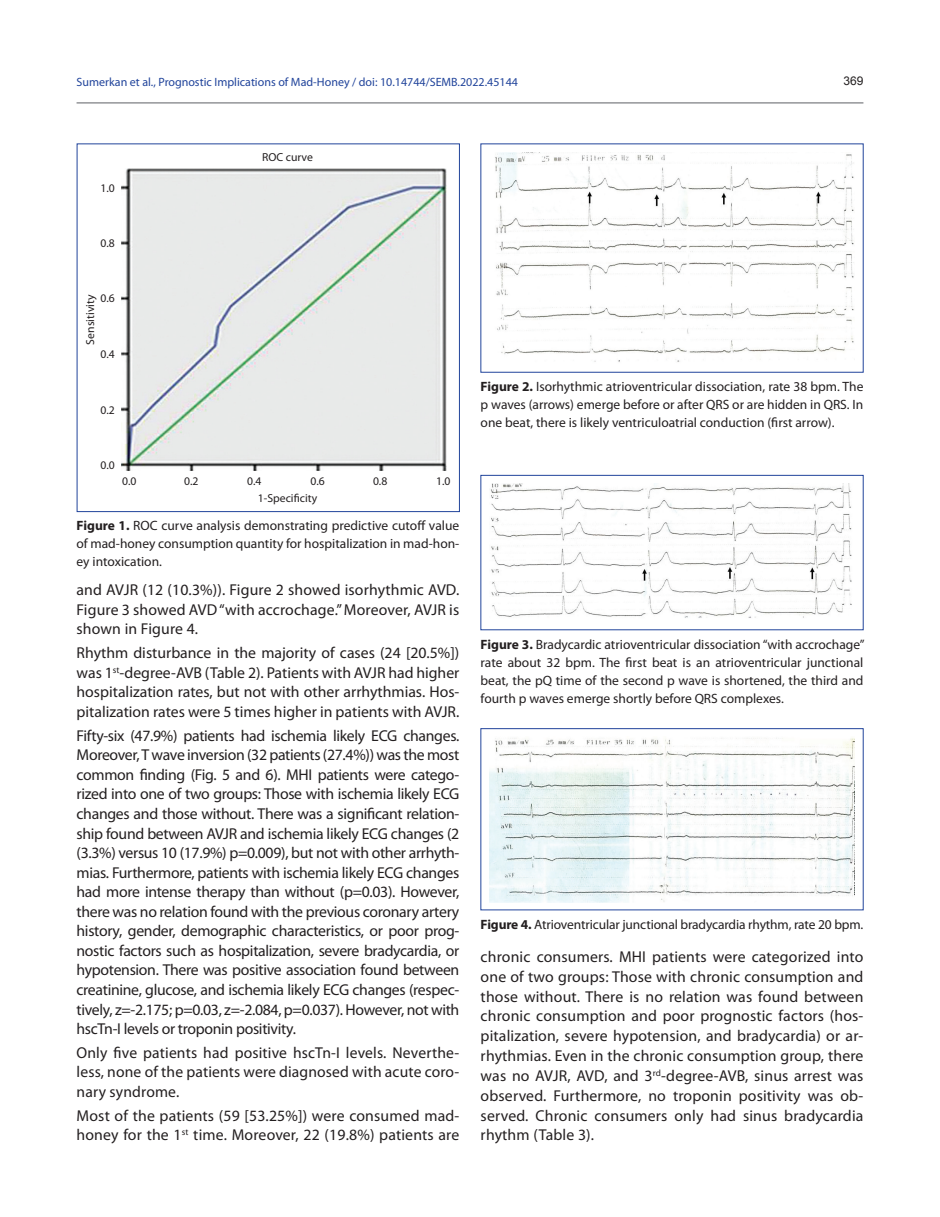
<style>
.page{position:relative;width:940px;height:1217px;background:#fff}
.page>*{position:absolute;margin:0;border:0;box-sizing:border-box;transform-origin:0 0}
.ana_metin_bosluksuz{font:15.75px/19.5px "Myriad Pro";letter-spacing:.01em;color:#231f20;text-align:justify}
.ana_metin_bosluksuz-2{font:13.5px/18px "Myriad Pro";color:#231f20;text-align:justify}
.t1{font:12px "Myriad Pro";color:#21449b}
.t2{font:12px "Arial";color:#231f20}
.ana_metin_bosluksuz-3{font:11.7px "Myriad Pro";color:#231f20}
.ana_metin_bosluksuz-4{font:11.55px "Myriad Pro";color:#231f20}
.s1{font-weight:700}
</style>
<div class="page">
<hr style="left:77px;top:102px;width:786px;height:2px;background:#939598">
<img style="left:122px;top:168px;width:324px;height:302px">
<img style="left:495px;top:152px;width:359px;height:210px">
<div style="left:480px;top:475px;width:383px;height:155px;border:1px solid #21449b"></div>
<img style="left:490px;top:483px;width:362px;height:135px">
<div style="left:480px;top:728px;width:383px;height:181px;border:1px solid #21449b"></div>
<img style="left:489px;top:738px;width:365px;height:164px">
<p class="t1" style="left:77px;top:74px;width:443px">Sumerkan et al., Prognostic Implications of Mad-Honey / doi: 10.14744/SEMB.2022.45144</p>
<p class="t2" style="left:843px;top:73px;width:22px">369</p>
<p class="ana_metin_bosluksuz-3" style="left:101px;top:181px;width:16px">1.0</p>
<p class="ana_metin_bosluksuz-3" style="left:101px;top:236px;width:16px">0.8</p>
<p class="ana_metin_bosluksuz-3" style="left:101px;top:291px;width:16px">0.6</p>
<p class="ana_metin_bosluksuz-4" style="left:83px;top:344px;width:52px;rotate:-90deg">Sensitivity</p>
<p class="ana_metin_bosluksuz-3" style="left:101px;top:347px;width:16px">0.4</p>
<p class="ana_metin_bosluksuz-3" style="left:101px;top:402px;width:16px">0.2</p>
<p class="ana_metin_bosluksuz-3" style="left:101px;top:457px;width:16px">0.0</p>
<p class="ana_metin_bosluksuz-4" style="left:262px;top:150px;width:52px">ROC curve</p>
<p class="ana_metin_bosluksuz-3" style="left:122px;top:474px;width:16px">0.0</p>
<p class="ana_metin_bosluksuz-3" style="left:184px;top:474px;width:16px">0.2</p>
<p class="ana_metin_bosluksuz-3" style="left:247px;top:474px;width:16px">0.4</p>
<p class="ana_metin_bosluksuz-3" style="left:310px;top:474px;width:16px">0.6</p>
<p class="ana_metin_bosluksuz-3" style="left:373px;top:474px;width:16px">0.8</p>
<p class="ana_metin_bosluksuz-4" style="left:258px;top:491px;width:61px">1-Specificity</p>
<p class="ana_metin_bosluksuz-3" style="left:436px;top:474px;width:16px">1.0</p>
<p class="ana_metin_bosluksuz-2" style="left:77px;top:516px;width:384px"><span class="s1">Figure 1.</span> ROC curve analysis demonstrating predictive cutoff value of mad-honey consumption quantity for hospitalization in mad-hon&shy;ey intoxication.</p>
<p class="ana_metin_bosluksuz" style="left:77px;top:580px;width:384px">and AVJR (12 (10.3%)). Figure 2 showed isorhythmic AVD.<br>Figure 3 showed AVD “with accrochage.” Moreover, AVJR is shown in Figure 4.</p>
<p class="ana_metin_bosluksuz" style="left:77px;top:642px;width:384px">Rhythm disturbance in the majority of cases (24 [20.5%]) was 1<sup>st</sup>-degree-AVB (Table 2). Patients with AVJR had higher hospitalization rates, but not with other arrhythmias. Hos&shy;pitalization rates were 5 times higher in patients with AVJR.</p>
<p class="ana_metin_bosluksuz" style="left:77px;top:725px;width:384px">Fifty-six (47.9%) patients had ischemia likely ECG changes.<br>Moreover, T wave inversion (32 patients (27.4%)) was the most common finding (Fig. 5 and 6). MHI patients were catego&shy;rized into one of two groups: Those with ischemia likely ECG changes and those without. There was a significant relation&shy;ship found between AVJR and ischemia likely ECG changes (2 (3.3%) versus 10 (17.9%) p=0.009), but not with other arrhyth&shy;mias. Furthermore, patients with ischemia likely ECG changes had more intense therapy than without (p=0.03). However, there was no relation found with the previous coronary artery history, gender, demographic characteristics, or poor prog&shy;nostic factors such as hospitalization, severe bradycardia, or hypotension. There was positive association found between creatinine, glucose, and ischemia likely ECG changes (respec&shy;tively, z=-2.175; p=0.03, z=-2.084, p=0.037). However, not with hscTn-I levels or troponin positivity.</p>
<p class="ana_metin_bosluksuz" style="left:77px;top:1042px;width:384px">Only five patients had positive hscTn-I levels. Neverthe&shy;less, none of the patients were diagnosed with acute coro&shy;nary syndrome.</p>
<p class="ana_metin_bosluksuz" style="left:77px;top:1105px;width:384px">Most of the patients (59 [53.25%]) were consumed mad&shy;honey for the 1<sup>st</sup> time. Moreover, 22 (19.8%) patients are</p>
<p class="ana_metin_bosluksuz-2" style="left:480px;top:377px;width:384px"><span class="s1">Figure 2.</span> Isorhythmic atrioventricular dissociation, rate 38 bpm. The p waves (arrows) emerge before or after QRS or are hidden in QRS. In one beat, there is likely ventriculoatrial conduction (first arrow).</p>
<p class="ana_metin_bosluksuz-2" style="left:480px;top:634px;width:385px"><span class="s1">Figure 3.</span> Bradycardic atrioventricular dissociation “with accrochage” rate about 32 bpm. The first beat is an atrioventricular junctional beat, the pQ time of the second p wave is shortened, the third and fourth p waves emerge shortly before QRS complexes.</p>
<p class="ana_metin_bosluksuz-2" style="left:480px;top:914px;width:384px"><span class="s1">Figure 4.</span> Atrioventricular junctional bradycardia rhythm, rate 20 bpm.</p>
<p class="ana_metin_bosluksuz" style="left:480px;top:946px;width:384px">chronic consumers. MHI patients were categorized into one of two groups: Those with chronic consumption and those without. There is no relation was found between chronic consumption and poor prognostic factors (hos&shy;pitalization, severe hypotension, and bradycardia) or ar&shy;rhythmias. Even in the chronic consumption group, there was no AVJR, AVD, and 3<sup>rd</sup>-degree-AVB, sinus arrest was observed. Furthermore, no troponin positivity was ob&shy;served. Chronic consumers only had sinus bradycardia rhythm (Table 3).</p>
</div>
